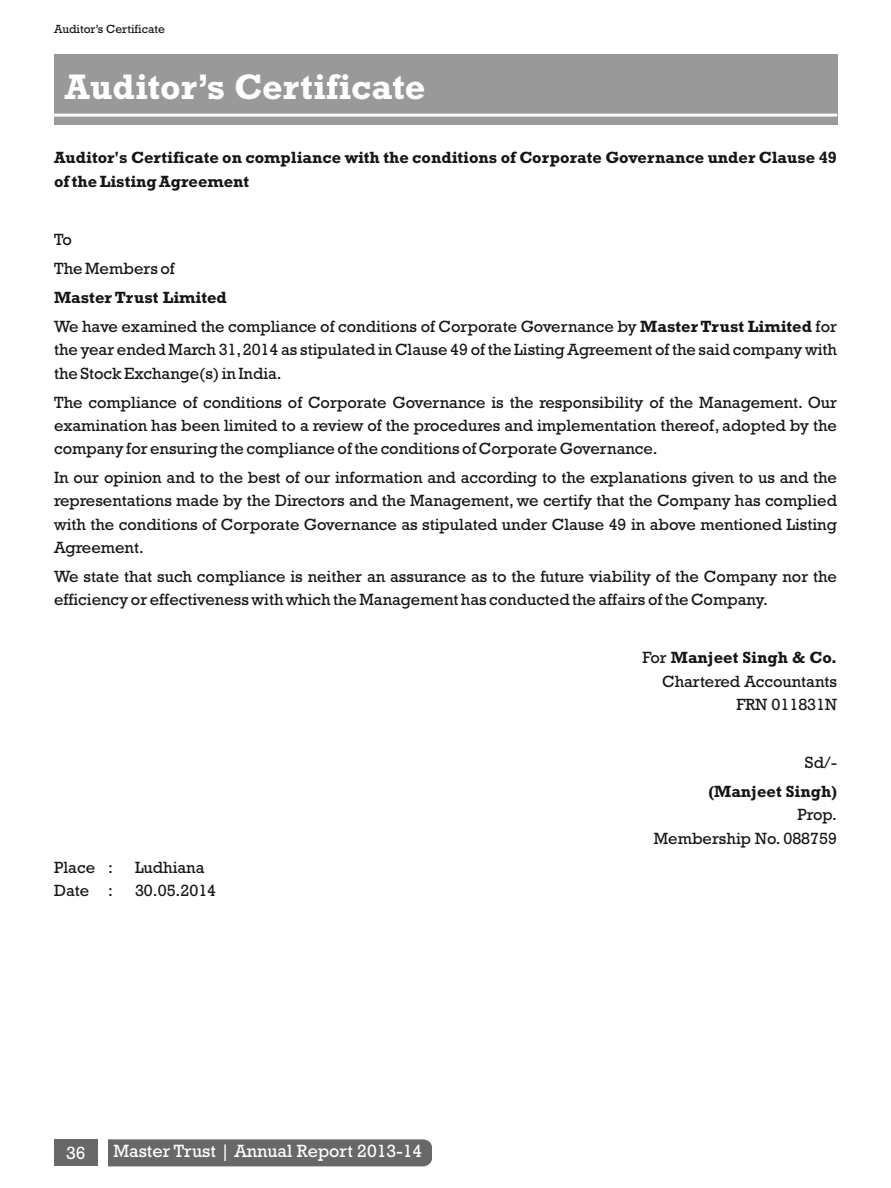
<style>
.page{position:relative;width:891px;height:1188px;background:#fff}
.page>*{position:absolute;margin:0;border:0;box-sizing:border-box;transform-origin:0 0}
.t1{font:700 36px "Rockwell";color:#fff}
.t2{font:18px "Rockwell";color:#fff}
.t3{font:16.5px/23.2px "Rockwell";color:#151616}
.t4{font:700 16.5px/23.2px "Rockwell";color:#151616}
.t5{font:12px "Rockwell";color:#151616}
.s1{font-weight:700}
</style>
<div class="page">
<div style="left:54px;top:54px;width:783px;height:70px;background:#999"></div>
<hr style="left:54px;top:114px;width:783px;height:3px;background:#fff">
<div style="left:108px;top:1139px;width:324px;height:27px;background:#686868"></div>
<div style="left:54px;top:1139px;width:43px;height:27px;background:#686868"></div>
<p class="t5" style="left:54px;top:24px;width:112px">Auditor’s Certificate</p>
<h1 class="t1" style="left:65px;top:74px;width:362px">Auditor’s Certificate</h1>
<p class="t4" style="left:54px;top:148px;width:785px">Auditor's Certificate on compliance with the conditions of Corporate Governance under Clause 49 of the Listing Agreement</p>
<p class="t3" style="left:54px;top:226px;width:122px;line-height:29.1px">To<br>The Members of</p>
<p class="t3" style="left:54px;top:285px;width:784px;line-height:29.1px"><span class="s1">Master Trust Limited<br></span>We have examined the compliance of conditions of Corporate Governance by <span class="s1">Master Trust Limited</span> for</p>
<p class="t3" style="left:54px;top:340px;width:784px">the year ended March 31,2014 as stipulated in Clause 49 of the Listing Agreement of the said company with the Stock Exchange(s) in India.</p>
<p class="t3" style="left:54px;top:392px;width:785px;text-align:justify">The compliance of conditions of Corporate Governance is the responsibility of the Management. Our examination has been limited to a review of the procedures and implementation thereof, adopted by the company for ensuring the compliance of the conditions of Corporate Governance.</p>
<p class="t3" style="left:54px;top:468px;width:785px;text-align:justify">In our opinion and to the best of our information and according to the explanations given to us and the representations made by the Directors and the Management, we certify that the Company has complied with the conditions of Corporate Governance as stipulated under Clause 49 in above mentioned Listing Agreement.</p>
<p class="t3" style="left:54px;top:567px;width:784px">We state that such compliance is neither an assurance as to the future viability of the Company nor the efficiency or effectiveness with which the Management has conducted the affairs of the Company.</p>
<p class="t3" style="left:643px;top:648px;width:196px;text-align:right">For <span class="s1">Manjeet Singh &amp; Co.<br></span>Chartered Accountants<br>FRN 011831N</p>
<p class="t3" style="left:54px;top:857px;width:60px">Place :</p>
<p class="t3" style="left:135px;top:857px;width:71px">Ludhiana</p>
<p class="t3" style="left:54px;top:880px;width:60px">Date :</p>
<p class="t3" style="left:135px;top:880px;width:83px">30.05.2014</p>
<p class="t2" style="left:66px;top:1147px;width:21px">36</p>
<p class="t2" style="left:113px;top:1145px;width:310px">Master Trust | Annual Report 2013-14</p>
<p class="t3" style="left:805px;top:753px;width:34px">Sd/-</p>
<p class="t4" style="left:708px;top:782px;width:130px">(Manjeet Singh)</p>
<p class="t3" style="left:654px;top:805px;width:185px;text-align:right">Prop.<br>Membership No. 088759</p>
</div>
